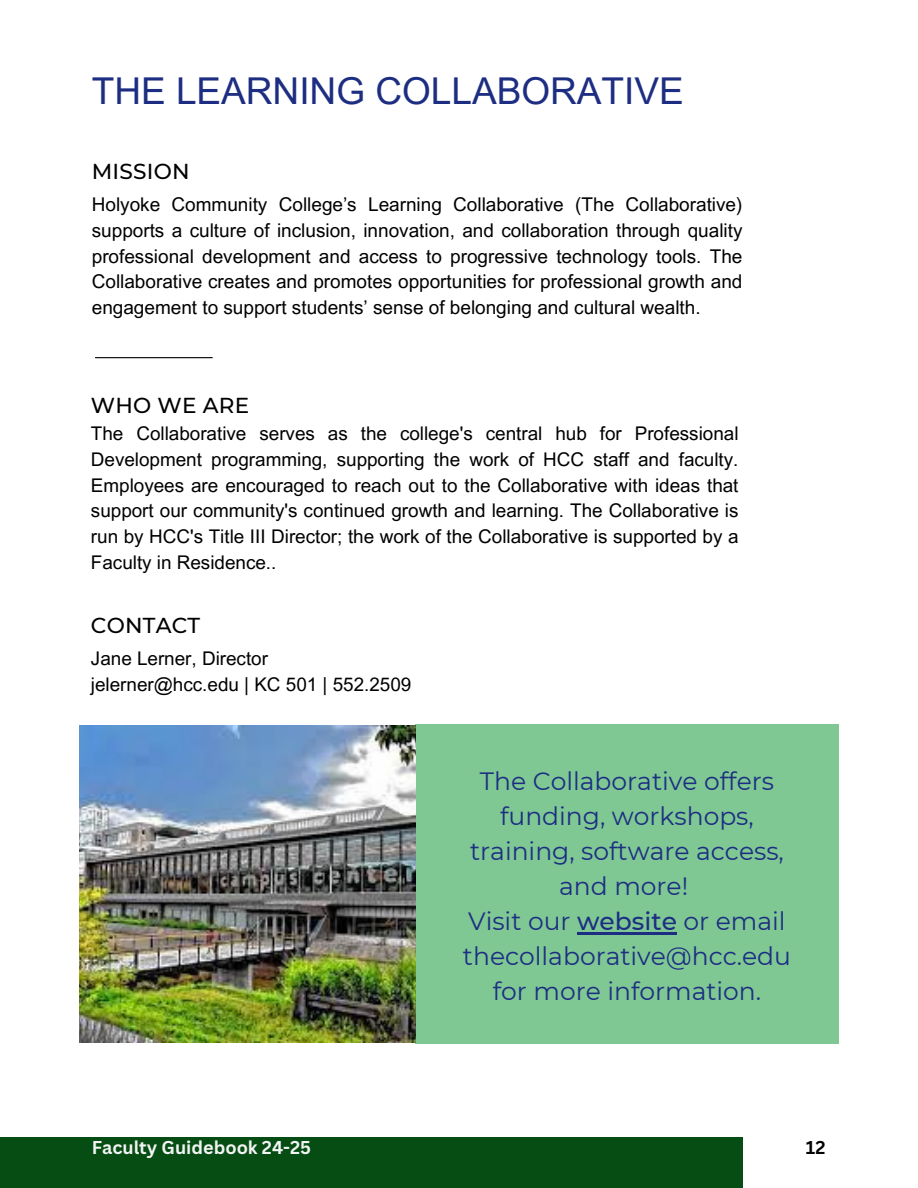
<style>
.page{position:relative;width:918px;height:1188px;background:#fff}
.page>*{position:absolute;margin:0;border:0;box-sizing:border-box;transform-origin:0 0}
.t1{font:37.05px "Arial MT Pro";color:#1d2e82}
.t2{font:25.05px/35px "Montserrat";color:#1d2e82;text-align:center}
.t3{font:500 21.6px "Montserrat";letter-spacing:.01em;color:#000001}
.t4{font:18.9px/25.8px "Arial MT Pro";color:#000001;text-align:justify}
.t5{font:700 18px "Canva Sans";color:#f1f4f3}
.t6{font:700 18px "Canva Sans";color:#050404}
.s1{font-weight:500}
</style>
<div class="page">
<hr style="left:95px;top:357px;width:117px;height:1px;background:#000">
<div style="left:416px;top:724px;width:423px;height:320px;background:#7fc894"></div>
<hr style="left:577px;top:932px;width:100px;height:3px;background:#1d2e82">
<img style="left:80px;top:725px;width:336px;height:318px">
<div style="left:0;top:1137px;width:743px;height:51px;background:#064d13"></div>
<h1 class="t1" style="left:92px;top:77px;width:593px">THE LEARNING COLLABORATIVE</h1>
<p class="t3" style="left:92px;top:158px;width:99px">MISSION</p>
<p class="t4" style="left:92px;top:194px;width:652px">Holyoke Community College’s Learning Collaborative (The Collaborative) supports a culture of inclusion, innovation, and collaboration through quality professional development and access to progressive technology tools. The Collaborative creates and promotes opportunities for professional growth and engagement to support students’ sense of belonging and cultural wealth.</p>
<p class="t3" style="left:91px;top:392px;width:160px">WHO WE ARE</p>
<p class="t4" style="left:91px;top:423px;width:649px">The Collaborative serves as the college's central hub for Professional Development programming, supporting the work of HCC staff and faculty.<br>Employees are encouraged to reach out to the Collaborative with ideas that support our community's continued growth and learning. The Collaborative is run by HCC's Title III Director; the work of the Collaborative is supported by a Faculty in Residence..</p>
<p class="t3" style="left:91px;top:612px;width:111px">CONTACT</p>
<p class="t4" style="left:91px;top:648px;width:179px">Jane Lerner, Director</p>
<p class="t4" style="left:91px;top:674px;width:322px">jelerner@hcc.edu | KC 501 | 552.2509</p>
<h2 class="t2" style="left:463px;top:763px;width:330px">The Collaborative offers funding, workshops, training, software access, and more!<br>Visit our <span class="s1">website</span> or email thecollaborative@hcc.edu for more information.</h2>
<p class="t5" style="left:92px;top:1135px;width:221px">Faculty Guidebook 24-25</p>
<p class="t6" style="left:806px;top:1135px;width:21px">12</p>
</div>
